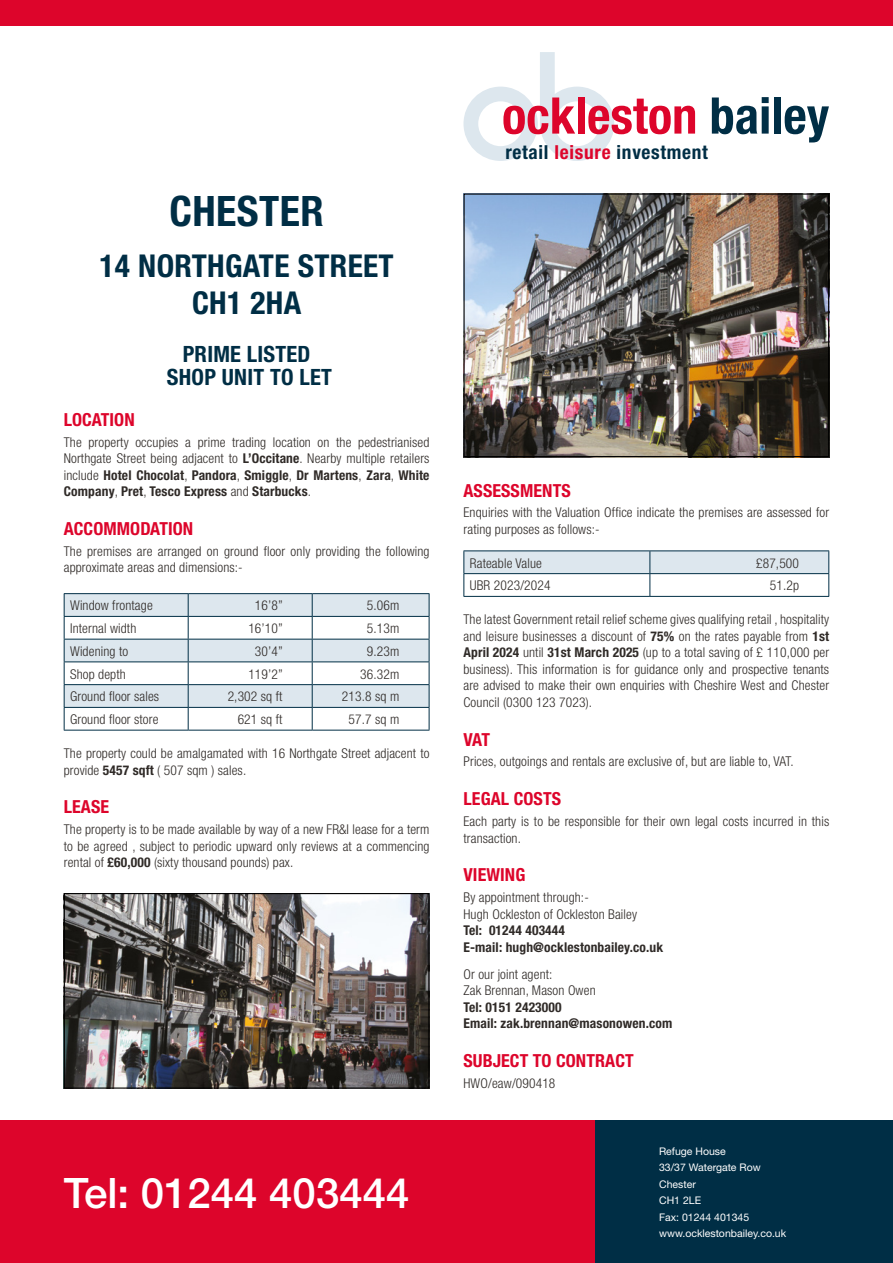
<style>
.page{position:relative;width:893px;height:1263px;background:#fff}
.page>*{position:absolute;margin:0;border:0;box-sizing:border-box;transform-origin:0 0}
.t1{font:700 condensed 50.55px "Helvetica Neue";color:#dd052b}
.t2{font:500 42px "Helvetica Neue";color:#fff}
.t3{font:700 condensed 42px "Helvetica Neue";letter-spacing:.01em;color:#002e45}
.t4{font:700 condensed 31.5px/37.8px "Helvetica Neue";letter-spacing:.01em;color:#002e45;text-align:center}
.t5{font:700 condensed 22.5px/22.5px "Helvetica Neue";letter-spacing:.01em;color:#002e45;text-align:center}
.t6{font:700 condensed 19.35px "Helvetica Neue";letter-spacing:.035em;color:#002e45}
.t7{font:700 condensed 18px "Helvetica Neue";letter-spacing:.005em;color:#dd052b}
.t8{font:300 condensed 13.5px/16.5px "Helvetica Neue";letter-spacing:.01em;color:#2f2a27}
.t9{font:700 condensed 13.5px/16.5px "Helvetica Neue";letter-spacing:.01em;color:#2f2a27}
.t10{font:10.5px/16.5px "Helvetica Neue";color:#fff}
.s1{font-weight:700}
.s2{color:#002e45}
.s3{color:#dd052b}
</style>
<div class="page">
<div style="left:0;top:0;width:893px;height:26px;background:#dd052b"></div>
<svg style="left:463px;top:52px;width:151px;height:109px"></svg>
<div style="left:0;top:1120px;width:595px;height:143px;background:#dd052b"></div>
<div style="left:595px;top:1120px;width:298px;height:143px;background:#002e45"></div>
<hr style="left:64px;top:593px;width:124px;height:1px;background:#002e45">
<hr style="left:188px;top:593px;width:124px;height:1px;background:#002e45">
<hr style="left:312px;top:593px;width:117px;height:1px;background:#002e45">
<svg style="left:64px;top:594px;width:366px;height:136px"></svg>
<hr style="left:64px;top:730px;width:124px;height:1px;background:#002e45">
<hr style="left:188px;top:730px;width:124px;height:1px;background:#002e45">
<hr style="left:312px;top:730px;width:117px;height:1px;background:#002e45">
<hr style="left:463px;top:550px;width:187px;height:1px;background:#002e45">
<hr style="left:650px;top:550px;width:179px;height:1px;background:#002e45">
<svg style="left:463px;top:551px;width:366px;height:45px"></svg>
<hr style="left:463px;top:596px;width:187px;height:1px;background:#002e45">
<hr style="left:650px;top:596px;width:179px;height:1px;background:#002e45">
<img style="left:465px;top:195px;width:362px;height:260px">
<div style="left:463px;top:193px;width:366px;height:264px;border:1px solid #000"></div>
<img style="left:66px;top:895px;width:361px;height:192px">
<div style="left:64px;top:893px;width:365px;height:196px;border:1px solid #000"></div>
<h2 class="t3" style="left:170px;top:186px;width:156px">CHESTER</h2>
<h3 class="t4" style="left:100px;top:246px;width:296px">14 NORTHGATE STREET<br>CH1 2HA</h3>
<h3 class="t5" style="left:167px;top:343px;width:166px">PRIME LISTED<br>SHOP UNIT TO LET</h3>
<h3 class="t7" style="left:64px;top:409px;width:72px">LOCATION</h3>
<p class="t8" style="left:64px;top:434px;width:367px;text-align:justify">The property occupies a prime trading location on the pedestrianised Northgate Street being adjacent to <span class="s1">L’Occitane</span>. Nearby multiple retailers include <span class="s1">Hotel Chocolat</span>, <span class="s1">Pandora</span>, <span class="s1">Smiggle</span>, <span class="s1">Dr Martens</span>, <span class="s1">Zara</span>, <span class="s1">White Company</span>, <span class="s1">Pret</span>, <span class="s1">Tesco Express</span> and <span class="s1">Starbucks</span>.</p>
<h3 class="t7" style="left:64px;top:518px;width:131px">ACCOMMODATION</h3>
<p class="t8" style="left:64px;top:543px;width:367px">The premises are arranged on ground floor only providing the following approximate areas and dimensions:-</p>
<p class="t8" style="left:70px;top:597px;width:84px">Window frontage</p>
<p class="t8" style="left:255px;top:597px;width:29px">16’8”</p>
<p class="t8" style="left:367px;top:597px;width:34px">5.06m</p>
<p class="t8" style="left:70px;top:620px;width:68px">Internal width</p>
<p class="t8" style="left:248px;top:620px;width:36px">16’10”</p>
<p class="t8" style="left:367px;top:620px;width:34px">5.13m</p>
<p class="t8" style="left:70px;top:643px;width:60px">Widening to</p>
<p class="t8" style="left:255px;top:643px;width:29px">30’4”</p>
<p class="t8" style="left:367px;top:643px;width:34px">9.23m</p>
<p class="t8" style="left:70px;top:665px;width:57px">Shop depth</p>
<p class="t8" style="left:248px;top:665px;width:36px">119’2”</p>
<p class="t8" style="left:360px;top:665px;width:41px">36.32m</p>
<p class="t8" style="left:70px;top:688px;width:91px">Ground floor sales</p>
<p class="t8" style="left:228px;top:688px;width:56px">2,302 sq ft</p>
<p class="t8" style="left:342px;top:688px;width:59px">213.8 sq m</p>
<p class="t8" style="left:70px;top:711px;width:90px">Ground floor store</p>
<p class="t8" style="left:238px;top:711px;width:46px">621 sq ft</p>
<p class="t8" style="left:349px;top:711px;width:52px">57.7 sq m</p>
<p class="t8" style="left:64px;top:745px;width:367px">The property could be amalgamated with 16 Northgate Street adjacent to provide <span class="s1">5457 sqft</span> ( 507 sqm ) sales.</p>
<h3 class="t7" style="left:64px;top:796px;width:47px">LEASE</h3>
<p class="t8" style="left:64px;top:821px;width:367px;text-align:justify">The property is to be made available by way of a new FR&amp;I lease for a term to be agreed , subject to periodic upward only reviews at a commencing rental of <span class="s1">£60,000</span> (sixty thousand pounds) pax.</p>
<h2 class="t2" style="left:64px;top:1168px;width:347px">Tel: 01244 403444</h2>
<h1 class="t1" style="left:502px;top:85px;width:329px">ockleston <span class="s2">bailey</span></h1>
<h3 class="t6" style="left:505px;top:140px;width:204px">retail <span class="s3">leisure</span> investment</h3>
<h3 class="t7" style="left:463px;top:479px;width:109px">ASSESSMENTS</h3>
<p class="t8" style="left:463px;top:504px;width:367px">Enquiries with the Valuation Office indicate the premises are assessed for rating purposes as follows:-</p>
<p class="t8" style="left:470px;top:554px;width:74px">Rateable Value</p>
<p class="t8" style="left:756px;top:554px;width:44px">£87,500</p>
<p class="t8" style="left:470px;top:577px;width:82px">UBR 2023/2024</p>
<p class="t8" style="left:770px;top:577px;width:31px">51.2p</p>
<p class="t8" style="left:463px;top:611px;width:367px;text-align:justify">The latest Government retail relief scheme gives qualifying retail , hospitality and leisure businesses a discount of <span class="s1">75%</span> on the rates payable from <span class="s1">1st April 2024</span> until <span class="s1">31st March 2025</span> (up to a total saving of £ 110,000 per business). This information is for guidance only and prospective tenants are advised to make their own enquiries with Cheshire West and Chester Council (0300 123 7023).</p>
<h3 class="t7" style="left:463px;top:728px;width:28px">VAT</h3>
<p class="t8" style="left:463px;top:753px;width:332px">Prices, outgoings and rentals are exclusive of, but are liable to, VAT.</p>
<h3 class="t7" style="left:463px;top:788px;width:99px">LEGAL COSTS</h3>
<p class="t8" style="left:463px;top:813px;width:367px">Each party is to be responsible for their own legal costs incurred in this transaction.</p>
<h3 class="t7" style="left:463px;top:864px;width:63px">VIEWING</h3>
<p class="t8" style="left:463px;top:889px;width:175px">By appointment through:-<br>Hugh Ockleston of Ockleston Bailey</p>
<p class="t9" style="left:463px;top:922px;width:201px">Tel: 01244 403444<br>E-mail: hugh@ocklestonbailey.co.uk</p>
<p class="t8" style="left:463px;top:966px;width:134px">Or our joint agent:<br>Zak Brennan, Mason Owen</p>
<p class="t9" style="left:463px;top:998px;width:210px">Tel: 0151 2423000<br>Email: zak.brennan@masonowen.com</p>
<h3 class="t7" style="left:463px;top:1050px;width:172px">SUBJECT TO CONTRACT</h3>
<p class="t8" style="left:463px;top:1075px;width:93px">HWO/eaw/090418</p>
<p class="t10" style="left:659px;top:1142px;width:129px">Refuge House<br>33/37 Watergate Row<br>Chester<br>CH1 2LE<br>Fax: 01244 401345 www.ocklestonbailey.co.uk</p>
</div>
